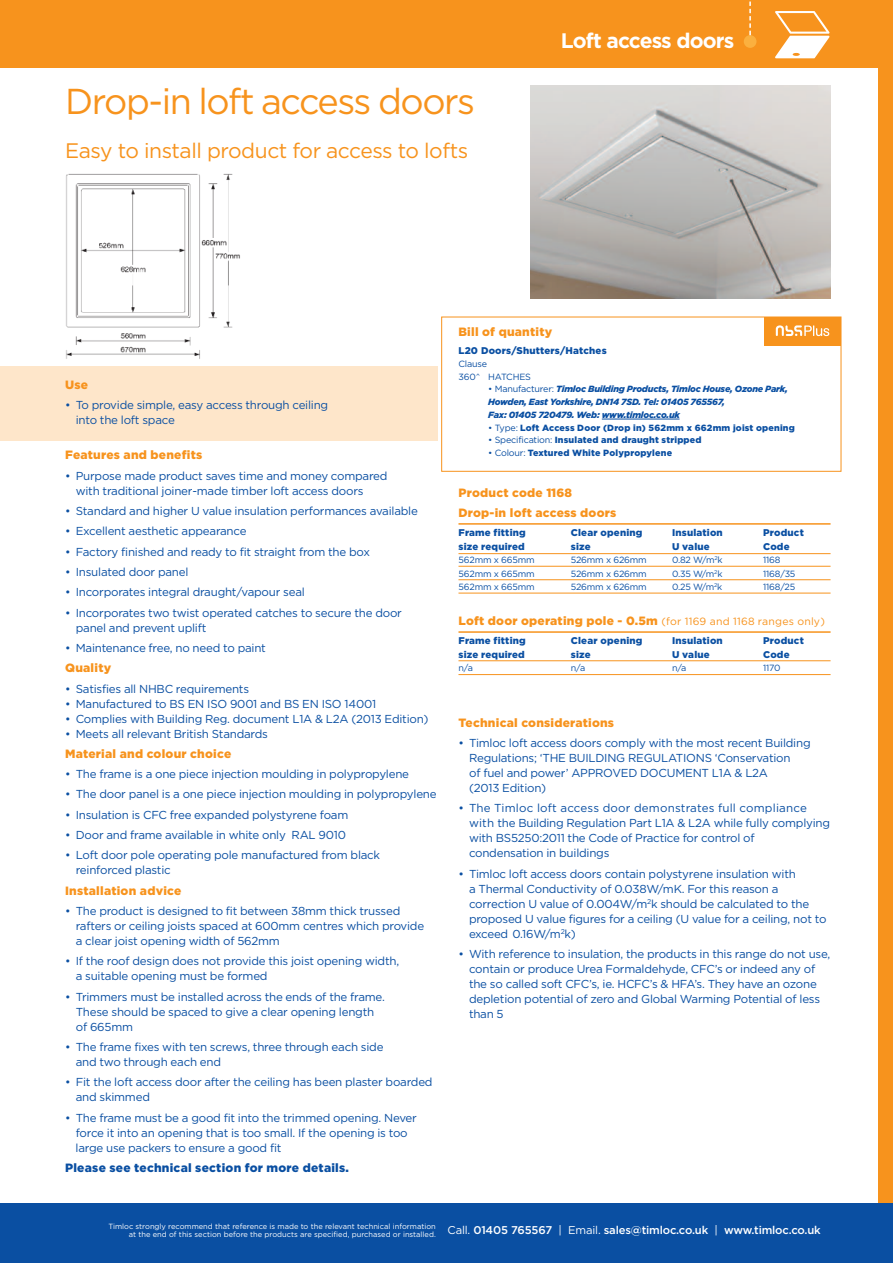
<style>
.page{position:relative;width:893px;height:1263px;background:#fff}
.page>*{position:absolute;margin:0;border:0;box-sizing:border-box;transform-origin:0 0}
.t1{font:36px "Gotham";letter-spacing:-.04em;color:#f7931d}
.t2{font:21px "Gotham";letter-spacing:-.02em;color:#f7931d}
.t3{font:700 21px "Gotham";letter-spacing:-.04em;color:#fff}
.t4{font:900 12px/20.2px "Gotham";letter-spacing:.02em;color:#f7931d}
.t5{font:900 12px "Gotham";letter-spacing:.02em;color:#0a4fa2}
.t6{font:11.55px/15px "Gotham";letter-spacing:-.02em;color:#0a4fa2}
.t7{font:500 11.25px "Gotham";letter-spacing:-.015em;color:#fff}
.t8{font:900 9.75px "Gotham";letter-spacing:.02em;color:#0a4fa2}
.t9{font:9px/12.8px "Gotham";letter-spacing:-.02em;color:#0a4fa2}
.t10{font:italic 900 9px/12.8px "Gotham";letter-spacing:-.02em;color:#0a4fa2}
.t11{font:900 9px "Gotham";letter-spacing:.02em;color:#0a4fa2}
.t12{font:7.5px/7.5px "Gotham";color:#fff;text-align:right}
.s1{font-weight:400;font-style:normal}
.s2{font-weight:400}
.s3{font-weight:400;font-size:10.5px}
</style>
<div class="page">
<div style="left:878px;top:64px;width:15px;height:1148px;background:#f7931d"></div>
<div style="left:0;top:1203px;width:893px;height:60px;background:#0a4fa2"></div>
<div style="left:0;top:0;width:893px;height:68px;background:#f7931d"></div>
<div style="left:744px;top:35px;width:12px;height:13px;background:#fbb03f;border-radius:50%"></div>
<svg style="left:749px;top:1px;width:2px;height:34px"></svg>
<svg style="left:775px;top:11px;width:54px;height:47px"></svg>
<div style="left:0;top:366px;width:437px;height:75px;background:#fee6ca"></div>
<img style="left:530px;top:86px;width:301px;height:212px">
<hr style="left:602px;top:419px;width:77px;height:1px;background:#0a4fa2">
<hr style="left:458px;top:523px;width:373px;height:2px;background:#f7931d">
<hr style="left:458px;top:553px;width:373px;height:1px;background:#f7931d">
<hr style="left:458px;top:566px;width:373px;height:1px;background:#f7931d">
<hr style="left:458px;top:579px;width:373px;height:1px;background:#f7931d">
<hr style="left:458px;top:593px;width:373px;height:1px;background:#f7931d">
<hr style="left:458px;top:631px;width:373px;height:2px;background:#f7931d">
<hr style="left:458px;top:660px;width:373px;height:1px;background:#f7931d">
<hr style="left:458px;top:674px;width:373px;height:1px;background:#f7931d">
<div style="left:764px;top:317px;width:77px;height:28px;background:#f7931d"></div>
<svg style="left:776px;top:325px;width:53px;height:11px"></svg>
<img style="left:66px;top:173px;width:174px;height:186px">
<h1 class="t1" style="left:65px;top:81px;width:412px">Drop-in loft access doors</h1>
<h2 class="t2" style="left:65px;top:138px;width:405px">Easy to install product for access to lofts</h2>
<h2 class="t3" style="left:561px;top:28px;width:175px">Loft access doors</h2>
<p class="t4" style="left:65px;top:375px;width:25px">Use</p>
<p class="t6" style="left:76px;top:397px;width:254px;text-indent:-11px">• To provide simple, easy access through ceiling into the loft space</p>
<p class="t4" style="left:65px;top:446px;width:139px">Features and benefits</p>
<p class="t6" style="left:76px;top:468px;width:313px;text-indent:-11px">• Purpose made product saves time and money compared with traditional joiner-made timber loft access doors</p>
<p class="t6" style="left:65px;top:503px;width:354px">• Standard and higher U value insulation performances available</p>
<p class="t6" style="left:65px;top:524px;width:183px">• Excellent aesthetic appearance</p>
<p class="t6" style="left:65px;top:544px;width:306px">• Factory finished and ready to fit straight from the box</p>
<p class="t6" style="left:65px;top:564px;width:125px">• Insulated door panel</p>
<p class="t6" style="left:65px;top:585px;width:241px">• Incorporates integral draught/vapour seal</p>
<p class="t6" style="left:76px;top:605px;width:328px;text-indent:-11px">• Incorporates two twist operated catches to secure the door panel and prevent uplift</p>
<p class="t6" style="left:65px;top:640px;width:202px">• Maintenance free, no need to paint</p>
<p class="t4" style="left:65px;top:659px;width:48px">Quality</p>
<p class="t6" style="left:65px;top:681px;width:185px">• Satisfies all NHBC requirements</p>
<p class="t6" style="left:65px;top:696px;width:312px">• Manufactured to BS EN ISO 9001 and BS EN ISO 14001</p>
<p class="t6" style="left:65px;top:711px;width:365px">• Complies with Building Reg. document L1A &amp; L2A (2013 Edition)</p>
<p class="t6" style="left:65px;top:726px;width:204px">• Meets all relevant British Standards</p>
<p class="t4" style="left:65px;top:744px;width:168px">Material and colour choice</p>
<p class="t6" style="left:65px;top:767px;width:345px">• The frame is a one piece injection moulding in polypropylene</p>
<p class="t6" style="left:65px;top:787px;width:373px">• The door panel is a one piece injection moulding in polypropylene</p>
<p class="t6" style="left:65px;top:807px;width:285px">• Insulation is CFC free expanded polystyrene foam</p>
<p class="t6" style="left:65px;top:828px;width:282px">• Door and frame available in white only RAL 9010</p>
<p class="t6" style="left:76px;top:848px;width:306px;text-indent:-11px">• Loft door pole operating pole manufactured from black reinforced plastic</p>
<p class="t4" style="left:65px;top:881px;width:118px">Installation advice</p>
<p class="t6" style="left:76px;top:903px;width:350px;text-indent:-11px">• The product is designed to fit between 38mm thick trussed rafters or ceiling joists spaced at 600mm centres which provide a clear joist opening width of 562mm</p>
<p class="t6" style="left:76px;top:954px;width:325px;text-indent:-11px">• If the roof design does not provide this joist opening width, a suitable opening must be formed</p>
<p class="t6" style="left:76px;top:989px;width:311px;text-indent:-11px">• Trimmers must be installed across the ends of the frame.<br>These should be spaced to give a clear opening length of 665mm</p>
<p class="t6" style="left:76px;top:1039px;width:309px;text-indent:-11px">• The frame fixes with ten screws, three through each side and two through each end</p>
<p class="t6" style="left:76px;top:1075px;width:358px;text-indent:-11px">• Fit the loft access door after the ceiling has been plaster boarded and skimmed</p>
<p class="t6" style="left:76px;top:1110px;width:343px;text-indent:-10px">• The frame must be a good fit into the trimmed opening. Never force it into an opening that is too small. If the opening is too large use packers to ensure a good fit</p>
<p class="t5" style="left:65px;top:1163px;width:285px">Please see technical section for more details.</p>
<p class="t4" style="left:458px;top:323px;width:95px">Bill of quantity</p>
<p class="t8" style="left:458px;top:347px;width:150px">L20 Doors/Shutters/Hatches</p>
<p class="t9" style="left:458px;top:357px;width:74px">Clause<br>360^ HATCHES</p>
<p class="t10" style="left:488px;top:384px;width:301px"><span class="s1">• Manufacturer:</span> Timloc Building Products, Timloc House, Ozone Park,<br>Howden, East Yorkshire, DN14 7SD. Tel: 01405 765567,<br>Fax: 01405 720479. Web: www.timloc.co.uk</p>
<p class="t11" style="left:488px;top:424px;width:308px"><span class="s2">• Type:</span> Loft Access Door (Drop in) 562mm x 662mm joist opening</p>
<p class="t11" style="left:488px;top:437px;width:215px"><span class="s2">• Specification:</span> Insulated and draught stripped</p>
<p class="t11" style="left:488px;top:450px;width:185px"><span class="s2">• Colour:</span> Textured White Polypropylene</p>
<p class="t4" style="left:458px;top:483px;width:159px">Product code 1168<br>Drop-in loft access doors</p>
<p class="t8" style="left:458px;top:529px;width:69px">Frame fitting</p>
<p class="t8" style="left:571px;top:529px;width:73px">Clear opening</p>
<p class="t8" style="left:672px;top:529px;width:52px">Insulation</p>
<p class="t8" style="left:763px;top:529px;width:42px">Product</p>
<p class="t8" style="left:458px;top:543px;width:68px">size required</p>
<p class="t8" style="left:571px;top:543px;width:21px">size</p>
<p class="t8" style="left:672px;top:543px;width:39px">U value</p>
<p class="t8" style="left:763px;top:543px;width:28px">Code</p>
<p class="t9" style="left:458px;top:553px;width:78px">562mm x 665mm</p>
<p class="t9" style="left:571px;top:553px;width:77px">526mm x 626mm</p>
<p class="t9" style="left:672px;top:553px;width:52px">0.82 W/m<sup>2</sup>k</p>
<p class="t9" style="left:763px;top:553px;width:19px">1168</p>
<p class="t9" style="left:458px;top:567px;width:78px">562mm x 665mm</p>
<p class="t9" style="left:571px;top:567px;width:77px">526mm x 626mm</p>
<p class="t9" style="left:672px;top:567px;width:52px">0.35 W/m<sup>2</sup>k</p>
<p class="t9" style="left:763px;top:567px;width:34px">1168/35</p>
<p class="t9" style="left:458px;top:580px;width:78px">562mm x 665mm</p>
<p class="t9" style="left:571px;top:580px;width:77px">526mm x 626mm</p>
<p class="t9" style="left:672px;top:580px;width:52px">0.25 W/m<sup>2</sup>k</p>
<p class="t9" style="left:763px;top:580px;width:34px">1168/25</p>
<p class="t4" style="left:458px;top:612px;width:368px">Loft door operating pole - 0.5m <span class="s3">(for 1169 and 1168 ranges only)</span></p>
<p class="t8" style="left:458px;top:637px;width:69px">Frame fitting</p>
<p class="t8" style="left:571px;top:637px;width:73px">Clear opening</p>
<p class="t8" style="left:672px;top:637px;width:52px">Insulation</p>
<p class="t8" style="left:763px;top:637px;width:42px">Product</p>
<p class="t8" style="left:458px;top:651px;width:68px">size required</p>
<p class="t8" style="left:571px;top:651px;width:21px">size</p>
<p class="t8" style="left:672px;top:651px;width:39px">U value</p>
<p class="t8" style="left:763px;top:651px;width:28px">Code</p>
<p class="t9" style="left:458px;top:662px;width:16px">n/a</p>
<p class="t9" style="left:571px;top:662px;width:16px">n/a</p>
<p class="t9" style="left:672px;top:662px;width:16px">n/a</p>
<p class="t9" style="left:763px;top:662px;width:19px">1170</p>
<p class="t4" style="left:458px;top:713px;width:157px">Technical considerations</p>
<p class="t6" style="left:469px;top:736px;width:343px;text-indent:-11px">• Timloc loft access doors comply with the most recent Building Regulations; ‘THE BUILDING REGULATIONS ‘Conservation<br>of fuel and power’ APPROVED DOCUMENT L1A &amp; L2A<br>(2013 Edition)</p>
<p class="t6" style="left:469px;top:801px;width:363px;text-indent:-10px">• The Timloc loft access door demonstrates full compliance with the Building Regulation Part L1A &amp; L2A while fully complying with BS5250:2011 the Code of Practice for control of condensation in buildings</p>
<p class="t6" style="left:469px;top:866px;width:359px;text-indent:-10px">• Timloc loft access doors contain polystyrene insulation with<br>a Thermal Conductivity of 0.038W/mK. For this reason a correction U value of 0.004W/m<sup>2</sup>k should be calculated to the proposed U value figures for a ceiling (U value for a ceiling, not to exceed 0.16W/m<sup>2</sup>k)</p>
<p class="t6" style="left:469px;top:946px;width:363px;text-indent:-10px">• With reference to insulation, the products in this range do not use, contain or produce Urea Formaldehyde, CFC’s or indeed any of the so called soft CFC’s, ie. HCFC’s &amp; HFA’s. They have an ozone depletion potential of zero and Global Warming Potential of less than 5</p>
<p class="t12" style="left:109px;top:1223px;width:329px">Timloc strongly recommend that reference is made to the relevant technical information at the end of this section before the products are specified, purchased or installed.</p>
<p class="t7" style="left:448px;top:1223px;width:375px"><span class="s2">Call.</span> 01405 765567 <span class="s2">| Email.</span> sales@timloc.co.uk <span class="s2">|</span> www.timloc.co.uk</p>
</div>
